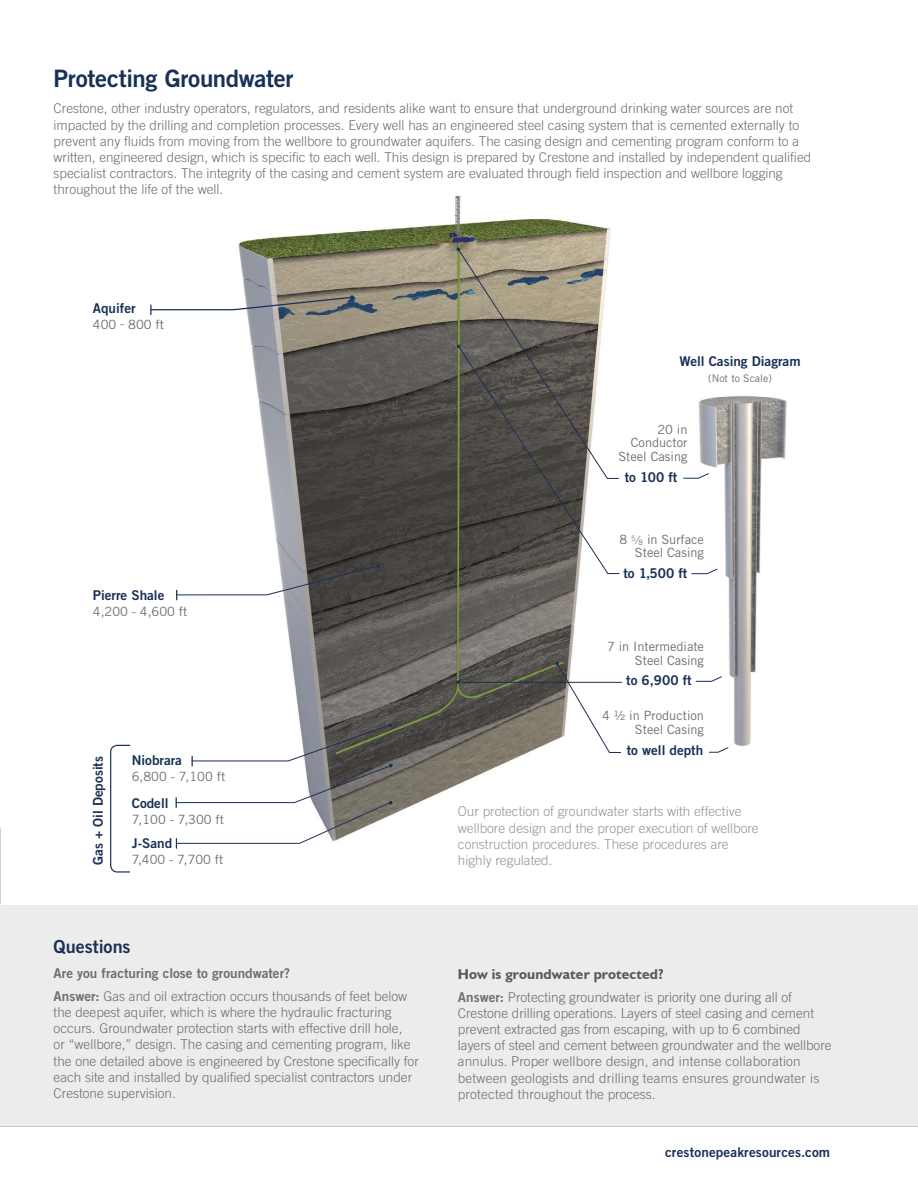
<style>
.page{position:relative;width:918px;height:1188px;background:#fff}
.page>*{position:absolute;margin:0;border:0;box-sizing:border-box;transform-origin:0 0}
.t1{font:24px "Trade Gothic LT Pro Bd 2";letter-spacing:-.015em;color:#193156}
.t2{font:18px "Trade Gothic LT Pro Bd 2";color:#193156}
.t3{font:700 14.25px "Humanist 521 BT";letter-spacing:.01em;color:#58595b}
.t4{font:300 13.5px/16.2px "Trade Gothic LT Std";color:#6d6e71}
.t5{font:300 13.5px/16.2px "Trade Gothic LT Std";color:#939598}
.t6{font:13.5px "Trade Gothic LT Pro Bd 2";color:#193156}
.t7{font:13.5px "Trade Gothic LT Pro Bd 2";color:#6d6e71}
.t8{font:12.75px/13.5px "Trade Gothic LT Pro";color:#6d6e71;text-align:right}
.t9{font:10.5px "Trade Gothic LT Pro";color:#6d6e71}
.s1{font-family:"Trade Gothic LT Pro Bd 2";font-weight:400}
.s2{font-style:italic;font-size:11.4px;color:#78777a}
</style>
<div class="page">
<hr style="left:0;top:1126px;width:918px;height:1px;background:#c7c8ca">
<div style="left:0;top:905px;width:918px;height:221px;background:#ececed"></div>
<svg style="left:0;top:827px;width:1px;height:39px"></svg>
<img style="left:238px;top:196px;width:385px;height:619px">
<img style="left:698px;top:396px;width:89px;height:350px">
<svg style="left:110px;top:744px;width:21px;height:129px"></svg>
<svg style="left:691px;top:568px;width:27px;height:7px"></svg>
<svg style="left:683px;top:472px;width:27px;height:7px"></svg>
<svg style="left:695px;top:675px;width:28px;height:7px"></svg>
<svg style="left:709px;top:747px;width:20px;height:6px"></svg>
<svg style="left:150px;top:295px;width:204px;height:20px"></svg>
<svg style="left:176px;top:564px;width:204px;height:36px"></svg>
<svg style="left:175px;top:723px;width:218px;height:125px"></svg>
<svg style="left:456px;top:680px;width:4px;height:4px"></svg>
<svg style="left:457px;top:247px;width:163px;height:328px"></svg>
<svg style="left:555px;top:662px;width:67px;height:91px"></svg>
<hr style="left:457px;top:682px;width:165px;height:1px;background:#193156">
<h1 class="t1" style="left:54px;top:63px;width:241px">Protecting Groundwater</h1>
<p class="t4" style="left:54px;top:100px;width:759px">Crestone, other industry operators, regulators, and residents alike want to ensure that underground drinking water sources are not impacted by the drilling and completion processes. Every well has an engineered steel casing system that is cemented externally to prevent any fluids from moving from the wellbore to groundwater aquifers. The casing design and cementing program conform to a written, engineered design, which is specific to each well. This design is prepared by Crestone and installed by independent qualified specialist contractors. The integrity of the casing and cement system are evaluated through field inspection and wellbore logging throughout the life of the well.</p>
<p class="t6" style="left:93px;top:300px;width:44px">Aquifer</p>
<p class="t8" style="left:93px;top:318px;width:73px">400 - 800 ft</p>
<p class="t6" style="left:93px;top:587px;width:73px">Pierre Shale</p>
<p class="t8" style="left:93px;top:604px;width:96px">4,200 - 4,600 ft</p>
<p class="t6" style="left:90px;top:865px;width:110px;rotate:-90deg">Gas + Oil Deposits</p>
<p class="t6" style="left:132px;top:751px;width:52px">Niobrara</p>
<p class="t8" style="left:132px;top:769px;width:95px">6,800 - 7,100 ft</p>
<p class="t6" style="left:132px;top:794px;width:38px">Codell</p>
<p class="t8" style="left:132px;top:812px;width:94px">7,100 - 7,300 ft</p>
<p class="t6" style="left:132px;top:835px;width:42px">J-Sand</p>
<p class="t8" style="left:132px;top:852px;width:93px">7,400 - 7,700 ft</p>
<h2 class="t2" style="left:54px;top:935px;width:78px">Questions</h2>
<p class="t7" style="left:54px;top:965px;width:238px">Are you fracturing close to groundwater?</p>
<p class="t4" style="left:54px;top:988px;width:367px"><span class="s1">Answer:</span> Gas and oil extraction occurs thousands of feet below the deepest aquifer, which is where the hydraulic fracturing occurs. Groundwater protection starts with effective drill hole,<br>or “wellbore,” design. The casing and cementing program, like the one detailed above is engineered by Crestone specifically for each site and installed by qualified specialist contractors under Crestone supervision.</p>
<p class="t6" style="left:680px;top:353px;width:122px">Well Casing Diagram</p>
<p class="t9" style="left:708px;top:372px;width:65px">(Not to Scale)</p>
<p class="t8" style="left:618px;top:422px;width:71px">20 in<br>Conductor<br>Steel Casing</p>
<p class="t6" style="left:625px;top:469px;width:54px">to 100 ft</p>
<p class="t8" style="left:620px;top:532px;width:86px">8 <sup>5</sup><span class="s2">/</span><sub>8</sub> in Surface<br>Steel Casing</p>
<p class="t6" style="left:623px;top:565px;width:65px">to 1,500 ft</p>
<p class="t8" style="left:607px;top:640px;width:99px">7 in Intermediate<br>Steel Casing</p>
<p class="t6" style="left:626px;top:672px;width:67px">to 6,900 ft</p>
<p class="t8" style="left:602px;top:709px;width:103px">4 ½ in Production<br>Steel Casing</p>
<p class="t6" style="left:627px;top:742px;width:78px">to well depth</p>
<p class="t5" style="left:458px;top:803px;width:302px">Our protection of groundwater starts with effective wellbore design and the proper execution of wellbore construction procedures. These procedures are highly regulated.</p>
<p class="t3" style="left:458px;top:965px;width:207px">How is groundwater protected?</p>
<p class="t4" style="left:458px;top:988px;width:375px"><span class="s1">Answer:</span> Protecting groundwater is priority one during all of Crestone drilling operations. Layers of steel casing and cement prevent extracted gas from escaping, with up to 6 combined layers of steel and cement between groundwater and the wellbore annulus. Proper wellbore design, and intense collaboration between geologists and drilling teams ensures groundwater is protected throughout the process.</p>
<p class="t6" style="left:665px;top:1144px;width:166px">crestonepeakresources.com</p>
</div>
